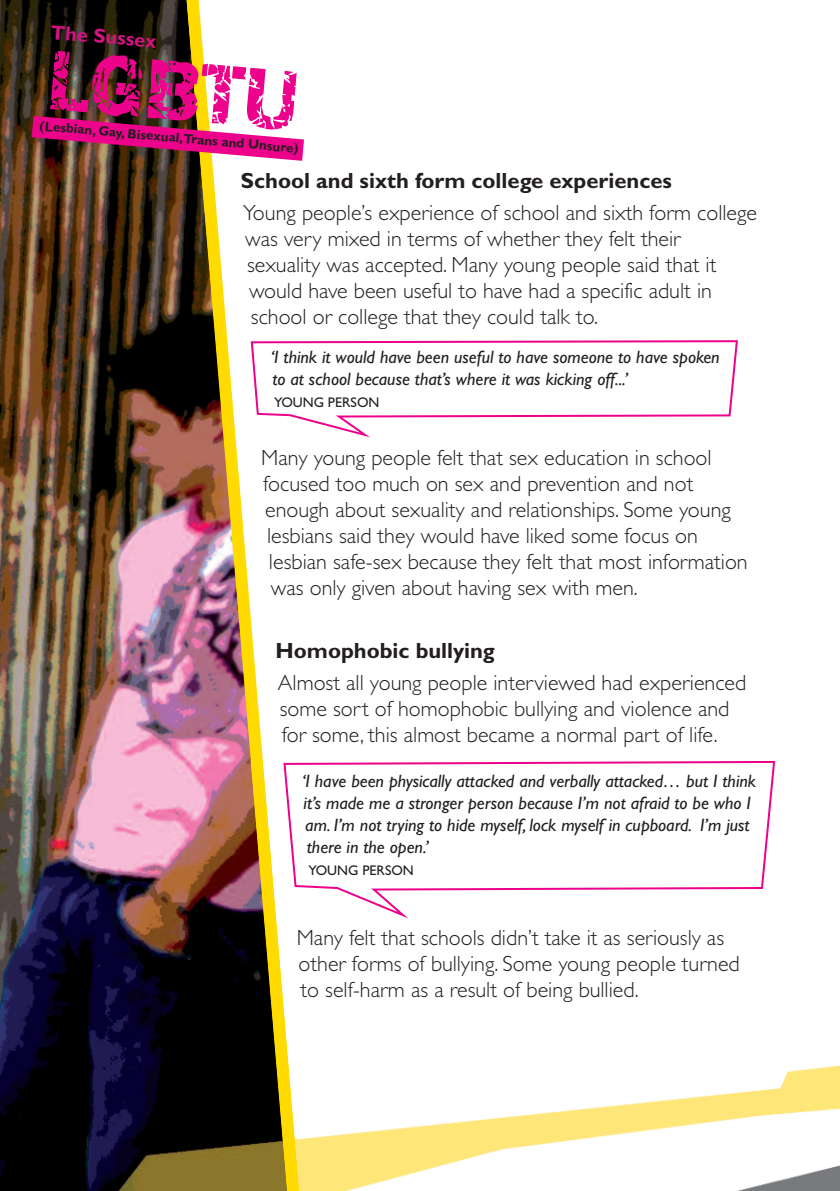
<style>
.page{position:relative;width:840px;height:1191px;background:#fff}
.page>*{position:absolute;margin:0;border:0;box-sizing:border-box;transform-origin:0 0}
.t1{font:86.2px "DTC Funky M07";color:#ed028c}
.t2{font:300 22px/26px "Gill Sans";color:#231f20}
.t3{font:700 22px "Gill Sans";color:#231f20}
.t4{font:700 20.2px "Gill Sans";color:#d31380}
.t5{font:italic 18px/22px "Gill Sans";color:#231f20}
.t6{font:14px "Gill Sans";color:#231f20}
.t7{font:700 13.4px "Gill Sans";color:#231f20}
</style>
<div class="page">
<img style="left:0;top:0;width:178px;height:1191px">
<img style="left:178px;top:0;width:85px;height:759px">
<img style="left:300px;top:760px;width:539px;height:431px">
<img style="left:82px;top:759px;width:168px;height:432px">
<img style="left:250px;top:759px;width:50px;height:432px">
<svg style="left:32px;top:116px;width:272px;height:45px"></svg>
<svg style="left:283px;top:761px;width:491px;height:157px"></svg>
<svg style="left:250px;top:340px;width:487px;height:97px"></svg>
<p class="t4" style="left:51px;top:24px;width:107px;rotate:5deg">The Sussex</p>
<h1 class="t1" style="left:52px;top:29px;width:253px;rotate:5deg">LGBTU</h1>
<p class="t7" style="left:40px;top:121px;width:261px;rotate:5deg">(Lesbian, Gay, Bisexual,Trans and Unsure)</p>
<p class="t3" style="left:241px;top:173px;width:432px">School and sixth form college experiences</p>
<p class="t2" style="left:243px;top:202px;width:515px">Young people’s experience of school and sixth form college was very mixed in terms of whether they felt their sexuality was accepted. Many young people said that it would have been useful to have had a specific adult in school or college that they could talk to.</p>
<p class="t5" style="left:270px;top:348px;width:450px">‘I think it would have been useful to have someone to have spoken to at school because that’s where it was kicking off...’</p>
<p class="t6" style="left:274px;top:397px;width:107px">YOUNG PERSON</p>
<p class="t2" style="left:261px;top:446px;width:451px">Many young people felt that sex education in school</p>
<p class="t2" style="left:263px;top:472px;width:431px">focused too much on sex and prevention and not</p>
<p class="t2" style="left:265px;top:498px;width:467px">enough about sexuality and relationships. Some young</p>
<p class="t2" style="left:267px;top:524px;width:432px">lesbians said they would have liked some focus on</p>
<p class="t2" style="left:269px;top:550px;width:480px">lesbian safe-sex because they felt that most information</p>
<p class="t2" style="left:271px;top:576px;width:368px">was only given about having sex with men.</p>
<p class="t3" style="left:275px;top:642px;width:221px">Homophobic bullying</p>
<p class="t2" style="left:278px;top:671px;width:469px">Almost all young people interviewed had experienced some sort of homophobic bullying and violence and for some, this almost became a normal part of life.</p>
<p class="t5" style="left:302px;top:771px;width:455px">‘I have been physically attacked and verbally attacked… but I think it’s made me a stronger person because I’m not afraid to be who I am. I’m not trying to hide myself, lock myself in cupboard. I’m just there in the open.’</p>
<p class="t6" style="left:308px;top:864px;width:107px">YOUNG PERSON</p>
<p class="t2" style="left:296px;top:926px;width:444px">Many felt that schools didn’t take it as seriously as other forms of bullying. Some young people turned to self-harm as a result of being bullied.</p>
</div>
